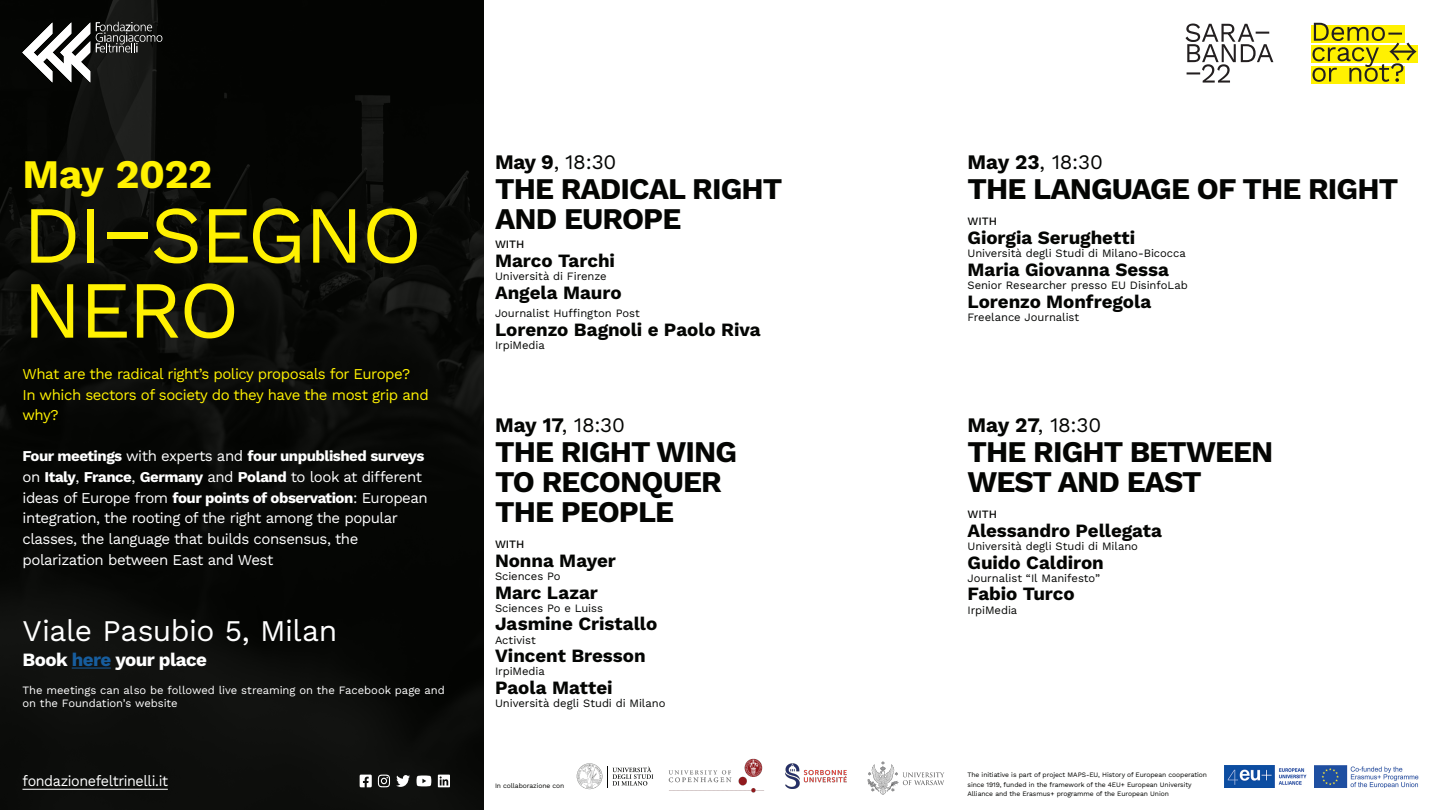
<style>
.page{position:relative;width:1440px;height:810px;background:#fff}
.page>*{position:absolute;margin:0;border:0;box-sizing:border-box;transform-origin:0 0}
.t1{font:81px/75px "Work Sans";letter-spacing:-.03em;color:#fff101}
.t2{font:700 40.5px "Work Sans";letter-spacing:-.015em;color:#fff101}
.t3{font:700 30px "Work Sans";letter-spacing:-.03em;color:#040503}
.t4{font:30px "Work Sans";letter-spacing:-.015em;color:#fff}
.t5{font:20.62px "Work Sans";letter-spacing:-.01em;color:#040503}
.t6{font:700 18.75px "Work Sans";letter-spacing:-.005em;color:#040503}
.t7{font:700 18.75px "Work Sans";letter-spacing:-.03em;color:#fff}
.t8{font:15px/20.6px "Work Sans";letter-spacing:-.03em;color:#fff}
.t9{font:15px/20.6px "Work Sans";letter-spacing:-.03em;color:#fff101}
.t10{font:15px "Work Sans";letter-spacing:-.03em;color:#fff;scale:.95 1}
.t11{font:11.25px "Work Sans";letter-spacing:-.005em;color:#040503}
.t12{font:11.25px/13.1px "Work Sans";letter-spacing:-.005em;color:#fff}
.t13{font:500 11.25px "Work Sans";letter-spacing:-.005em;color:#040503}
.t14{font:6.75px/9.4px "Work Sans";letter-spacing:-.01em;color:#040503}
.s1{font-weight:700}
.s2{color:#175d9e}
</style>
<div class="page">
<img style="left:0;top:0;width:484px;height:810px">
<hr style="left:22px;top:789px;width:146px;height:1px;background:#fff">
<svg style="left:360px;top:775px;width:90px;height:12px"></svg>
<hr style="left:72px;top:668px;width:39px;height:1px;background:#175d9e">
<svg style="left:1186px;top:24px;width:87px;height:59px"></svg>
<div style="left:1311px;top:25px;width:93px;height:18px;background:#fff101"></div>
<svg style="left:1311px;top:66px;width:94px;height:17px"></svg>
<svg style="left:1311px;top:45px;width:107px;height:18px"></svg>
<svg style="left:1313px;top:23px;width:103px;height:59px"></svg>
<svg style="left:22px;top:22px;width:68px;height:61px"></svg>
<svg style="left:96px;top:22px;width:66px;height:30px;background:#434442"></svg>
<svg style="left:577px;top:763px;width:25px;height:26px"></svg>
<svg style="left:612px;top:766px;width:41px;height:20px"></svg>
<img style="left:668px;top:758px;width:96px;height:35px">
<img style="left:867px;top:761px;width:78px;height:33px">
<img style="left:786px;top:764px;width:60px;height:25px">
<img style="left:1225px;top:766px;width:82px;height:22px">
<img style="left:1314px;top:766px;width:105px;height:22px">
<p class="t2" style="left:22px;top:143px;width:191px">May 2022</p>
<p class="t1" style="left:22px;top:194px;width:401px">DI–SEGNO<br>NERO</p>
<p class="t9" style="left:22px;top:363px;width:389px">What are the radical right’s policy proposals for Europe?</p>
<p class="t9" style="left:22px;top:384px;width:408px">In which sectors of society do they have the most grip and why?</p>
<p class="t8" style="left:22px;top:445px;width:407px"><span class="s1">Four meetings</span> with experts and <span class="s1">four unpublished surveys </span>on <span class="s1">Italy</span>, <span class="s1">France</span>, <span class="s1">Germany</span> and <span class="s1">Poland</span> to look at different ideas of Europe from <span class="s1">four points of observation</span>: European integration, the rooting of the right among the popular classes, the language that builds consensus, the</p>
<p class="t8" style="left:22px;top:549px;width:252px">polarization between East and West</p>
<p class="t4" style="left:22px;top:608px;width:316px">Viale Pasubio 5, Milan</p>
<p class="t7" style="left:22px;top:646px;width:186px">Book <span class="s2">here</span> your place</p>
<p class="t12" style="left:22px;top:683px;width:424px">The meetings can also be followed live streaming on the Facebook page and on the Foundation’s website</p>
<p class="t10" style="left:22px;top:770px;width:155px">fondazionefeltrinelli.it</p>
<p class="t5" style="left:495px;top:146px;width:123px"><span class="s1">May 9</span>, 18:30</p>
<p class="t3" style="left:495px;top:166px;width:289px">THE RADICAL RIGHT</p>
<p class="t3" style="left:495px;top:196px;width:188px">AND EUROPE</p>
<p class="t13" style="left:495px;top:236px;width:31px">WITH</p>
<p class="t6" style="left:495px;top:246px;width:122px">Marco Tarchi</p>
<p class="t11" style="left:495px;top:267px;width:113px">Università di Firenze</p>
<p class="t6" style="left:495px;top:278px;width:128px">Angela Mauro</p>
<p class="t11" style="left:495px;top:305px;width:146px">Journalist Huffington Post</p>
<p class="t6" style="left:495px;top:315px;width:267px">Lorenzo Bagnoli e Paolo Riva</p>
<p class="t11" style="left:495px;top:337px;width:51px">IrpiMedia</p>
<p class="t5" style="left:495px;top:409px;width:132px"><span class="s1">May 17</span>, 18:30</p>
<p class="t3" style="left:495px;top:429px;width:244px">THE RIGHT WING</p>
<p class="t3" style="left:495px;top:459px;width:228px">TO RECONQUER</p>
<p class="t3" style="left:495px;top:489px;width:181px">THE PEOPLE</p>
<p class="t13" style="left:495px;top:536px;width:31px">WITH</p>
<p class="t6" style="left:495px;top:546px;width:122px">Nonna Mayer</p>
<p class="t11" style="left:495px;top:567px;width:67px">Sciences Po</p>
<p class="t6" style="left:495px;top:578px;width:105px">Marc Lazar</p>
<p class="t11" style="left:495px;top:599px;width:110px">Sciences Po e Luiss</p>
<p class="t6" style="left:495px;top:610px;width:164px">Jasmine Cristallo</p>
<p class="t11" style="left:495px;top:631px;width:42px">Activist</p>
<p class="t6" style="left:495px;top:642px;width:152px">Vincent Bresson</p>
<p class="t11" style="left:495px;top:663px;width:51px">IrpiMedia</p>
<p class="t6" style="left:495px;top:674px;width:119px">Paola Mattei</p>
<p class="t11" style="left:495px;top:695px;width:172px">Università degli Studi di Milano</p>
<p class="t5" style="left:968px;top:146px;width:137px"><span class="s1">May 23</span>, 18:30</p>
<p class="t3" style="left:968px;top:166px;width:432px">THE LANGUAGE OF THE RIGHT</p>
<p class="t13" style="left:968px;top:213px;width:31px">WITH</p>
<p class="t6" style="left:968px;top:224px;width:169px">Giorgia Serughetti</p>
<p class="t11" style="left:968px;top:245px;width:220px">Università degli Studi di Milano-Bicocca</p>
<p class="t6" style="left:968px;top:255px;width:203px">Maria Giovanna Sessa</p>
<p class="t11" style="left:968px;top:277px;width:222px">Senior Researcher presso EU DisinfoLab</p>
<p class="t6" style="left:968px;top:287px;width:185px">Lorenzo Monfregola</p>
<p class="t11" style="left:968px;top:309px;width:113px">Freelance Journalist</p>
<p class="t5" style="left:968px;top:409px;width:135px"><span class="s1">May 27</span>, 18:30</p>
<p class="t3" style="left:968px;top:429px;width:307px">THE RIGHT BETWEEN</p>
<p class="t3" style="left:968px;top:459px;width:236px">WEST AND EAST</p>
<p class="t13" style="left:968px;top:506px;width:31px">WITH</p>
<p class="t6" style="left:968px;top:516px;width:196px">Alessandro Pellegata</p>
<p class="t11" style="left:968px;top:537px;width:172px">Università degli Studi di Milano</p>
<p class="t6" style="left:968px;top:548px;width:138px">Guido Caldiron</p>
<p class="t11" style="left:968px;top:569px;width:134px">Journalist “Il Manifesto”</p>
<p class="t6" style="left:968px;top:580px;width:109px">Fabio Turco</p>
<p class="t11" style="left:968px;top:601px;width:51px">IrpiMedia</p>
<p class="t14" style="left:495px;top:780px;width:71px">In collaborazione con</p>
<p class="t14" style="left:968px;top:770px;width:241px">The initiative is part of project MAPS-EU, History of European cooperation since 1919, funded in the framework of the 4EU+ European University<br>Alliance and the Erasmus+ programme of the European Union</p>
</div>
